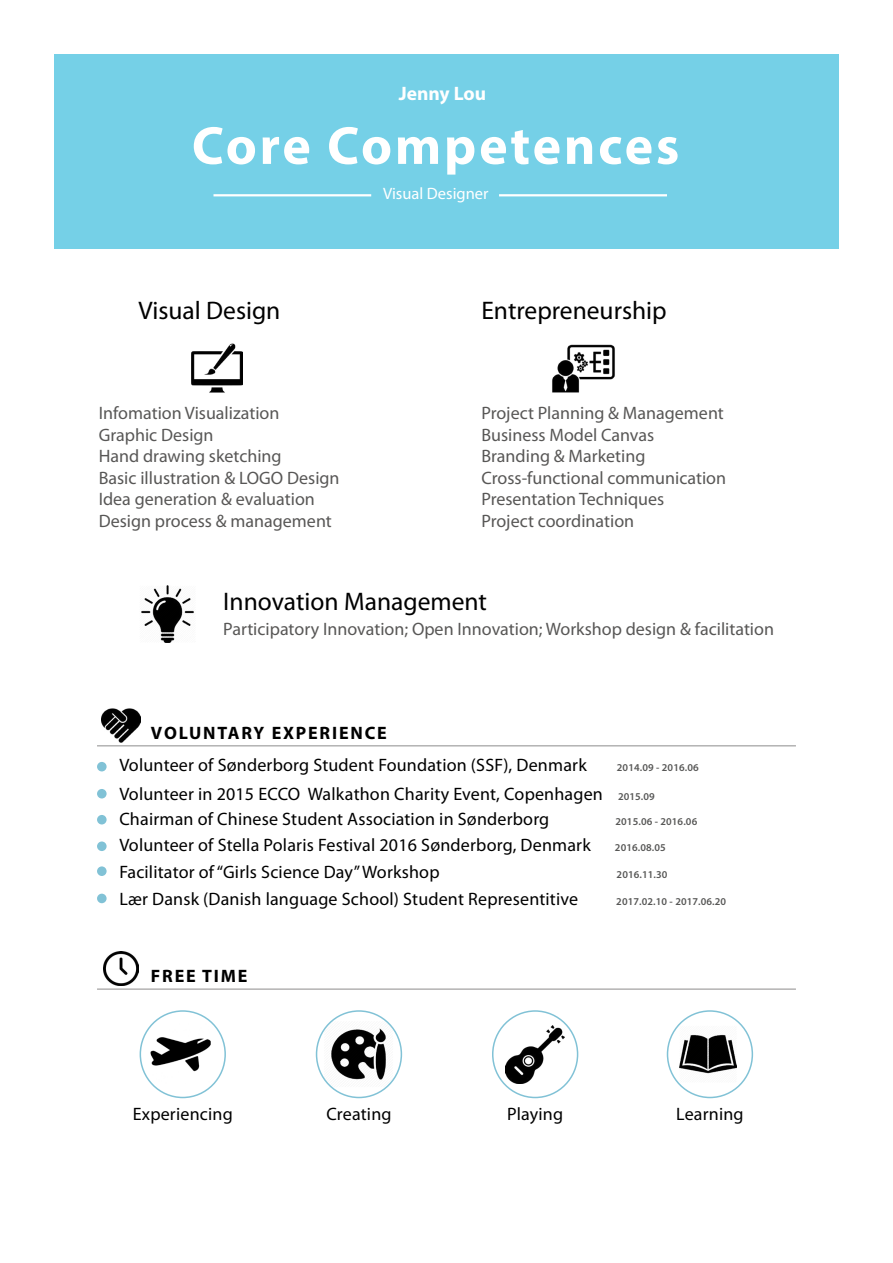
<style>
.page{position:relative;width:893px;height:1263px;background:#fff}
.page>*{position:absolute;margin:0;border:0;box-sizing:border-box;transform-origin:0 0}
.t1{font:700 54px "Myriad Pro";letter-spacing:.05em;color:#fff}
.t2{font:25.5px "Myriad Pro";color:#000}
.t3{font:700 19.5px "Myriad Pro";color:#fff}
.t4{font:18px/24.9px "Myriad Pro";letter-spacing:.01em;color:#000}
.t5{font:18px/21.6px "Myriad Pro";color:#585756}
.t6{font:700 18px "Myriad Pro";letter-spacing:.1em;color:#000}
.t7{font:16.5px "Myriad Pro";color:#fff}
.t8{font:600 10.5px "Myriad Pro";letter-spacing:.01em;color:#575756}
.s1{font-weight:600;font-size:10.5px;color:#575756}
</style>
<div class="page">
<hr style="left:97px;top:745px;width:699px;height:1px;background:#b3b2b2">
<div style="left:97px;top:762px;width:10px;height:9px;background:#81c2d6;border-radius:50%"></div>
<div style="left:97px;top:789px;width:10px;height:9px;background:#81c2d6;border-radius:50%"></div>
<div style="left:97px;top:815px;width:10px;height:9px;background:#81c2d6;border-radius:50%"></div>
<div style="left:97px;top:866px;width:10px;height:10px;background:#81c2d6;border-radius:50%"></div>
<div style="left:54px;top:54px;width:785px;height:194px;background:#75d0e7"></div>
<hr style="left:499px;top:194px;width:168px;height:2px;background:#fff">
<hr style="left:213px;top:194px;width:158px;height:2px;background:#fff">
<img style="left:141px;top:586px;width:53px;height:56px">
<img style="left:102px;top:708px;width:38px;height:35px">
<div style="left:97px;top:841px;width:10px;height:10px;background:#81c2d6;border-radius:50%"></div>
<div style="left:97px;top:894px;width:10px;height:9px;background:#81c2d6;border-radius:50%"></div>
<img style="left:191px;top:343px;width:52px;height:50px">
<img style="left:552px;top:344px;width:63px;height:49px">
<hr style="left:97px;top:988px;width:699px;height:2px;background:#b3b2b2">
<img style="left:104px;top:951px;width:34px;height:35px">
<img style="left:151px;top:1023px;width:60px;height:62px">
<div style="left:140px;top:1010px;width:86px;height:88px;border:2px solid #81c2d6;border-radius:50%"></div>
<img style="left:324px;top:1021px;width:69px;height:66px">
<div style="left:316px;top:1010px;width:86px;height:88px;border:2px solid #81c2d6;border-radius:50%"></div>
<img style="left:506px;top:1025px;width:59px;height:58px">
<div style="left:492px;top:1010px;width:86px;height:88px;border:2px solid #81c2d6;border-radius:50%"></div>
<img style="left:679px;top:1025px;width:57px;height:49px">
<div style="left:667px;top:1010px;width:86px;height:88px;border:2px solid #81c2d6;border-radius:50%"></div>
<p class="t3" style="left:399px;top:80px;width:89px">Jenny Lou</p>
<h1 class="t1" style="left:192px;top:110px;width:489px">Core Competences</h1>
<p class="t7" style="left:383px;top:184px;width:107px">Visual Designer</p>
<h2 class="t2" style="left:139px;top:295px;width:143px">Visual Design</h2>
<p class="t5" style="left:99px;top:402px;width:242px">Infomation Visualization<br>Graphic Design<br>Hand drawing sketching<br>Basic illustration &amp; LOGO Design<br>Idea generation &amp; evaluation<br>Design process &amp; management</p>
<h2 class="t2" style="left:481px;top:295px;width:187px">Entrepreneurship</h2>
<p class="t5" style="left:481px;top:402px;width:246px">Project Planning &amp; Management<br>Business Model Canvas<br>Branding &amp; Marketing<br>Cross-functional communication<br>Presentation Techniques<br>Project coordination</p>
<h2 class="t2" style="left:223px;top:585px;width:265px">Innovation Management</h2>
<p class="t5" style="left:223px;top:618px;width:552px">Participatory Innovation; Open Innovation; Workshop design &amp; facilitation</p>
<p class="t6" style="left:151px;top:721px;width:237px">VOLUNTARY EXPERIENCE</p>
<p class="t4" style="left:119px;top:752px;width:469px">Volunteer of Sønderborg Student Foundation (SSF), Denmark</p>
<p class="t8" style="left:617px;top:761px;width:83px">2014.09 - 2016.06</p>
<p class="t4" style="left:119px;top:781px;width:537px">Volunteer in 2015 ECCO Walkathon Charity Event, Copenhagen <span class="s1">2015.09<br></span>Chairman of Chinese Student Association in Sønderborg</p>
<p class="t8" style="left:615px;top:815px;width:83px">2015.06 - 2016.06</p>
<p class="t4" style="left:119px;top:832px;width:473px">Volunteer of Stella Polaris Festival 2016 Sønderborg, Denmark</p>
<p class="t8" style="left:615px;top:840px;width:52px">2016.08.05</p>
<p class="t4" style="left:119px;top:886px;width:460px">Lær Dansk (Danish language School) Student Representitive</p>
<p class="t8" style="left:616px;top:895px;width:111px">2017.02.10 - 2017.06.20</p>
<p class="t4" style="left:119px;top:859px;width:322px">Facilitator of “Girls Science Day” Workshop</p>
<p class="t8" style="left:617px;top:867px;width:52px">2016.11.30</p>
<p class="t6" style="left:151px;top:964px;width:98px">FREE TIME</p>
<p class="t4" style="left:133px;top:1101px;width:101px">Experiencing</p>
<p class="t4" style="left:326px;top:1101px;width:67px">Creating</p>
<p class="t4" style="left:507px;top:1101px;width:58px">Playing</p>
<p class="t4" style="left:676px;top:1101px;width:69px">Learning</p>
</div>
